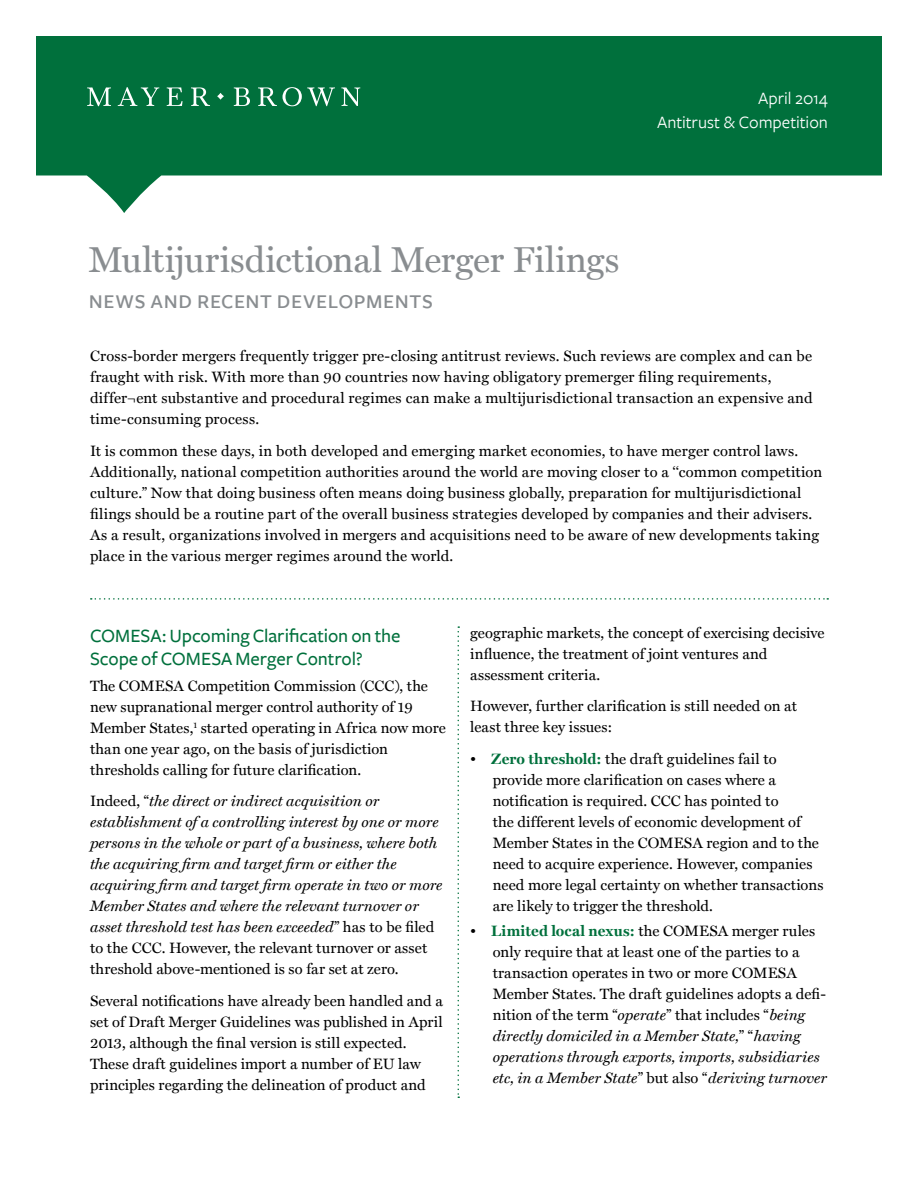
<style>
.page{position:relative;width:918px;height:1188px;background:#fff}
.page>*{position:absolute;margin:0;border:0;box-sizing:border-box;transform-origin:0 0}
.t1{font:36px "Miller Text";letter-spacing:-.005em;color:#898d90}
.t2{font:27px "Freight Sans Medium SC";letter-spacing:-.005em;color:#898d90}
.t3{font:500 19.5px/22.5px "Freight Sans";letter-spacing:-.005em;color:#00703c}
.t4{font:18px/24px "Freight Sans";letter-spacing:-.005em;color:#fff;text-align:right}
.t5{font:15px/21px "Miller Text";letter-spacing:.01em;color:#000}
.t6{font:italic 15px/21px "Miller Text";letter-spacing:.005em;color:#000}
.s1{font-style:normal}
.s2{font-weight:700;color:#00703c}
.s3{font-style:italic}
</style>
<div class="page">
<svg style="left:36px;top:36px;width:846px;height:177px;fill:#00703c"></svg>
<svg style="left:87px;top:87px;width:273px;height:19px;background:#388f66"></svg>
<svg style="left:91px;top:598px;width:737px;height:2px"></svg>
<svg style="left:458px;top:626px;width:1px;height:472px"></svg>
<p class="t4" style="left:657px;top:87px;width:172px">April 2014<br>Antitrust &amp; Competition</p>
<h1 class="t1" style="left:88px;top:238px;width:532px">Multijurisdictional Merger Filings</h1>
<h2 class="t2" style="left:88px;top:284px;width:346px">news and recent developments</h2>
<p class="t5" style="left:90px;top:345px;width:724px">Cross-border mergers frequently trigger pre-closing antitrust reviews. Such reviews are complex and can be fraught with risk. With more than 90 countries now having obligatory premerger filing requirements, differ¬ent substantive and procedural regimes can make a multijurisdictional transaction an expensive and time-consuming process.</p>
<p class="t5" style="left:90px;top:440px;width:734px">It is common these days, in both developed and emerging market economies, to have merger control laws.<br>Additionally, national competition authorities around the world are moving closer to a ‘‘common competition culture.” Now that doing business often means doing business globally, preparation for multijurisdictional filings should be a routine part of the overall business strategies developed by companies and their advisers.<br>As a result, organizations involved in mergers and acquisitions need to be aware of new developments taking place in the various merger regimes around the world.</p>
<h3 class="t3" style="left:90px;top:625px;width:312px">COMESA: Upcoming Clarification on the<br>Scope of COMESA Merger Control?</h3>
<p class="t5" style="left:90px;top:675px;width:357px">The COMESA Competition Commission (CCC), the new supranational merger control authority of 19<br>Member States,<sup>1</sup> started operating in Africa now more than one year ago, on the basis of jurisdiction thresholds calling for future clarification.</p>
<p class="t6" style="left:90px;top:791px;width:354px"><span class="s1">Indeed, “</span>the direct or indirect acquisition or establishment of a controlling interest by one or more persons in the whole or part of a business, where both the acquiring firm and target firm or either the acquiring firm and target firm operate in two or more Member States and where the relevant turnover or asset threshold test has been exceeded<span class="s1">” has to be filed to the CCC. However, the relevant turnover or asset threshold above-mentioned is so far set at zero.</span></p>
<p class="t5" style="left:90px;top:990px;width:354px">Several notifications have already been handled and a set of Draft Merger Guidelines was published in April 2013, although the final version is still expected.<br>These draft guidelines import a number of EU law principles regarding the delineation of product and</p>
<p class="t5" style="left:470px;top:622px;width:356px">geographic markets, the concept of exercising decisive influence, the treatment of joint ventures and assessment criteria.</p>
<p class="t5" style="left:470px;top:696px;width:328px">However, further clarification is still needed on at least three key issues:</p>
<p class="t5" style="left:493px;top:748px;width:332px;text-indent:-22px">• <span class="s2">Zero threshold:</span> the draft guidelines fail to provide more clarification on cases where a notification is required. CCC has pointed to<br>the different levels of economic development of Member States in the COMESA region and to the need to acquire experience. However, companies need more legal certainty on whether transactions are likely to trigger the threshold.</p>
<p class="t5" style="left:493px;top:921px;width:336px;text-indent:-22px">• <span class="s2">Limited local nexus:</span> the COMESA merger rules only require that at least one of the parties to a transaction operates in two or more COMESA Member States. The draft guidelines adopts a defi&shy;nition of the term “<span class="s3">operate</span>” that includes “<span class="s3">being directly domiciled in a Member State,</span>” “<span class="s3">having operations through exports, imports, subsidiaries etc, in a Member State</span>” but also “<span class="s3">deriving turnover</span></p>
</div>
